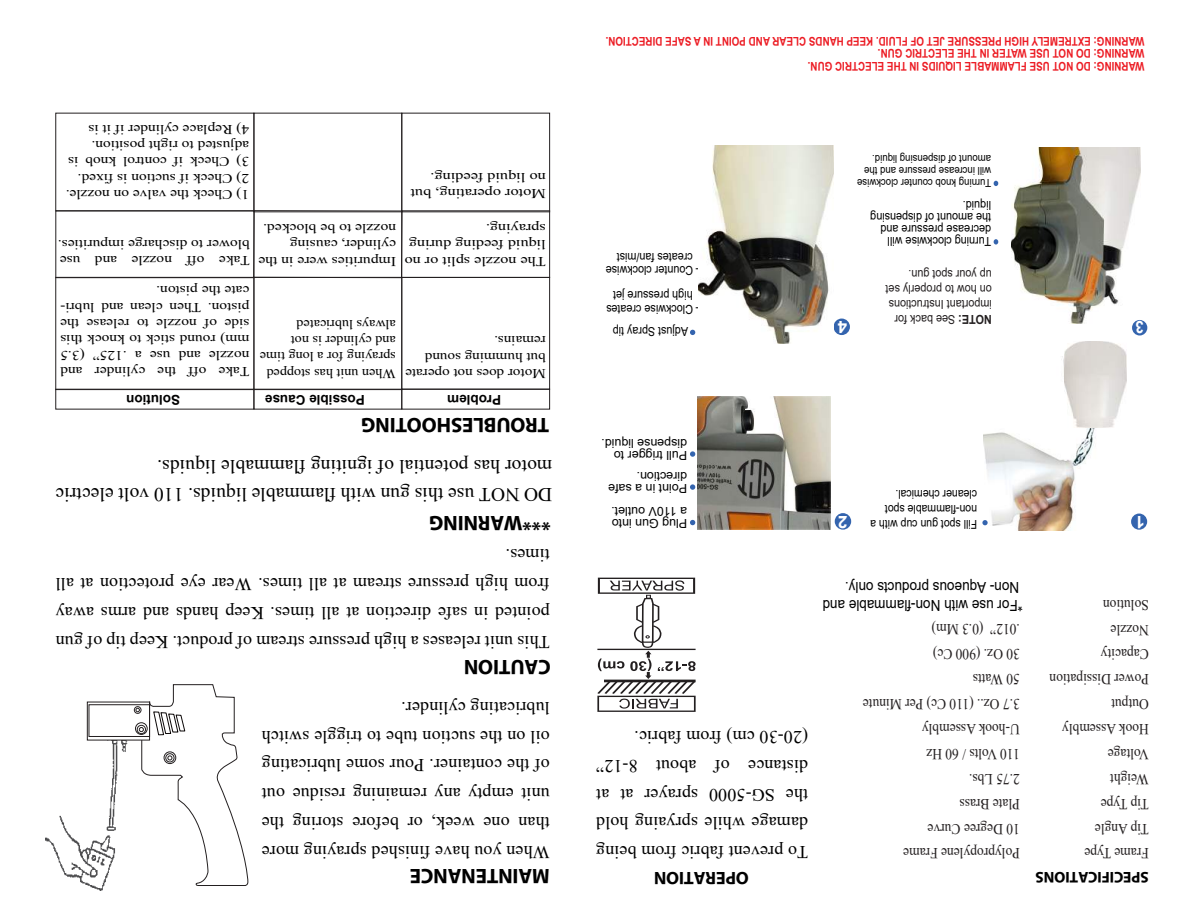
<style>
.page{position:relative;width:1188px;height:918px;background:#fff}
.page>*{position:absolute;margin:0;border:0;box-sizing:border-box;transform-origin:0 0}
.t1{font:700 21px "Myriad Pro";letter-spacing:-.005em;color:#010101}
.t2{font:19.5px/28.8px "Times New Roman";letter-spacing:.005em;color:#000}
.t3{font:18px/28.8px "Times New Roman";letter-spacing:.005em;color:#000;text-align:justify}
.t4{font:700 18px "Myriad Pro";letter-spacing:-.005em;color:#010101}
.t5{font:700 17.1px "Arial";color:#fff}
.t6{font:700 17.1px "Arial";color:#fff;scale:.87 1}
.t7{font:700 15.6px "Myriad Pro";letter-spacing:-.005em;color:#010101}
.t8{font:15.3px/24.9px "Times New Roman";color:#231f20;scale:.88 1}
.t9{font:15.3px/18.3px "Arial";color:#000;scale:.88 1}
.t10{font:13.5px/16.2px "Times New Roman";color:#000;scale:1.14 1}
.t11{font:13.5px/16.2px "Times New Roman";color:#000;scale:1.05 1}
.t12{font:13.5px/16.2px "Times New Roman";color:#000;scale:1.16 1}
.t13{font:13.5px/16.2px "Times New Roman";color:#000;scale:1.2 1}
.t14{font:13.5px/16.2px "Times New Roman";color:#000;scale:1.12 1}
.t15{font:13.5px/16.2px "Times New Roman";color:#000;scale:1.21 1}
.t16{font:700 13.5px "Arial";color:#000}
.t17{font:12.45px/12.3px "Arial";color:#010101}
.t18{font:12.45px/14.9px "Arial";color:#231f20;scale:.87 1}
.t19{font:12.45px/12.3px "Arial";color:#010101;scale:.87 1}
.t20{font:12.45px/25.7px "Arial";color:#000;scale:.86 1}
.t21{font:12.45px "Arial";color:#010101;scale:.86 1}
.t22{font:12.3px/14.7px "Arial";color:#010101;scale:.85 1}
.t23{font:700 12px/13.5px "Arial Narrow";color:#ec1c24}
.t24{font:10.95px/12.3px "Arial";color:#010101;scale:.87 1}
.t25{font:10.95px "Arial";color:#000;scale:.86 1}
.s1{font-weight:700}
</style>
<div class="page">
<div style="left:402px;top:389px;width:148px;height:20px;border:1px solid #231f20"></div>
<div style="left:402px;top:211px;width:148px;height:67px;border:1px solid #231f20"></div>
<div style="left:402px;top:113px;width:148px;height:99px;border:1px solid #231f20"></div>
<div style="left:254px;top:277px;width:148px;height:113px;border:1px solid #231f20"></div>
<div style="left:254px;top:389px;width:148px;height:20px;border:1px solid #231f20"></div>
<svg style="left:254px;top:212px;width:148px;height:66px"></svg>
<div style="left:254px;top:113px;width:148px;height:99px;border:1px solid #231f20"></div>
<div style="left:56px;top:389px;width:198px;height:20px;border:1px solid #231f20"></div>
<div style="left:56px;top:211px;width:198px;height:67px;border:1px solid #231f20"></div>
<div style="left:56px;top:113px;width:198px;height:98px;border:1px solid #231f20"></div>
<img style="left:46px;top:740px;width:81px;height:151px">
<div style="left:87px;top:818px;width:16px;height:11px;background:#fff"></div>
<svg style="left:597px;top:578px;width:99px;height:134px"></svg>
<img style="left:983px;top:356px;width:113px;height:174px">
<svg style="left:982px;top:520px;width:6px;height:5px"></svg>
<svg style="left:690px;top:520px;width:5px;height:5px"></svg>
<svg style="left:690px;top:451px;width:5px;height:6px"></svg>
<svg style="left:690px;top:484px;width:5px;height:6px"></svg>
<svg style="left:994px;top:239px;width:4px;height:6px"></svg>
<svg style="left:994px;top:181px;width:4px;height:5px"></svg>
<div style="left:835px;top:513px;width:16px;height:17px;background:#3464ae;border-radius:50%"></div>
<div style="left:1131px;top:514px;width:16px;height:16px;background:#3464ae;border-radius:50%"></div>
<div style="left:833px;top:319px;width:17px;height:16px;background:#3464ae;border-radius:50%"></div>
<div style="left:89px;top:704px;width:61px;height:33px;border:1px solid #231f20"></div>
<div style="left:134px;top:706px;width:7px;height:8px;border:1px solid #231f20;border-radius:50%"></div>
<div style="left:135px;top:722px;width:13px;height:13px;border:1px solid #231f20;border-radius:50%"></div>
<svg style="left:136px;top:684px;width:113px;height:202px"></svg>
<img style="left:1064px;top:341px;width:63px;height:87px">
<img style="left:1012px;top:148px;width:129px;height:176px">
<img style="left:699px;top:146px;width:134px;height:197px">
<img style="left:698px;top:397px;width:133px;height:133px">
<div style="left:1132px;top:320px;width:15px;height:16px;background:#3464ae;border-radius:50%"></div>
<svg style="left:690px;top:330px;width:5px;height:5px"></svg>
<p class="t10" style="left:249px;top:138px;width:142px;rotate:-180deg">4) Replace cylinder if it is</p>
<p class="t10" style="left:249px;top:170px;width:160px;rotate:-180deg">3) Check if control knob is adjusted to right position.</p>
<p class="t10" style="left:249px;top:187px;width:152px;rotate:-180deg">2) Check if suction is fixed.</p>
<p class="t10" style="left:249px;top:203px;width:162px;rotate:-180deg">1) Check the valve on nozzle.</p>
<p class="t10" style="left:250px;top:269px;width:170px;rotate:-180deg">Take off nozzle and use blower to discharge impurities.</p>
<p class="t10" style="left:249px;top:380px;width:167px;text-align:justify;rotate:-180deg">Take off the cylinder and nozzle and use a .125” (3.5 mm) round stick to knock this side of nozzle to release the piston. Then clean and lubri&shy;cate the piston.</p>
<p class="t12" style="left:396px;top:270px;width:120px;rotate:-180deg">Impurities were in the cylinder, causing nozzle to be blocked.</p>
<p class="t11" style="left:396px;top:382px;width:131px;rotate:-180deg">When unit has stopped spraying for a long time and cylinder is not always lubricated</p>
<p class="t15" style="left:546px;top:202px;width:113px;rotate:-180deg">Motor operating, but no liquid feeding.</p>
<p class="t13" style="left:546px;top:270px;width:119px;rotate:-180deg">The nozzle split or no liquid feeding during spraying.</p>
<p class="t14" style="left:546px;top:382px;width:127px;rotate:-180deg">Motor does not operate but humming sound remains.</p>
<p class="t16" style="left:180px;top:409px;width:55px;rotate:-180deg">Solution</p>
<p class="t16" style="left:365px;top:409px;width:101px;rotate:-180deg">Possible Cause</p>
<p class="t16" style="left:501px;top:409px;width:56px;rotate:-180deg">Problem</p>
<p class="t1" style="left:549px;top:438px;width:190px;rotate:-180deg">TROUBLESHOOTING</p>
<p class="t2" style="left:552px;top:510px;width:498px;rotate:-180deg">DO NOT use this gun with flammable liquids. 110 volt electric motor has potential of igniting flammable liquids.</p>
<p class="t1" style="left:551px;top:536px;width:123px;rotate:-180deg">***WARNING</p>
<p class="t3" style="left:550px;top:657px;width:496px;rotate:-180deg">This unit releases a high pressure stream of product. Keep tip of gun pointed in safe direction at all times. Keep hands and arms away from high pressure stream at all times. Wear eye protection at all times.</p>
<p class="t1" style="left:551px;top:681px;width:88px;rotate:-180deg">CAUTION</p>
<p class="t3" style="left:550px;top:867px;width:290px;rotate:-180deg">When you have finished spraying more than one week, or before storing the unit empty any remaining residue out of the container. Pour some lubricating oil on the suction tube to triggle switch lubricating cylinder.</p>
<p class="t1" style="left:550px;top:890px;width:141px;rotate:-180deg">MAINTENANCE</p>
<p class="t23" style="left:1144px;top:48px;width:540px;rotate:-180deg">WARNING: EXTREMELY HIGH PRESSURE JET OF FLUID. KEEP HANDS CLEAR AND POINT IN A SAFE DIRECTION.</p>
<p class="t23" style="left:1144px;top:74px;width:338px;rotate:-180deg">WARNING: DO NOT USE FLAMMABLE LIQUIDS IN THE ELECTRIC GUN.<br>WARNING: DO NOT USE WATER IN THE ELECTRIC GUN.</p>
<p class="t24" style="left:991px;top:189px;width:155px;rotate:-180deg">Turning knob counter clockwise will increase pressure and the amount of dispensing liquid.</p>
<p class="t20" style="left:693px;top:270px;width:90px;rotate:-180deg">creates fan/mist</p>
<p class="t20" style="left:693px;top:309px;width:103px;rotate:-180deg">high pressure jet<br>Counter clockwise</p>
<p class="t25" style="left:699px;top:277px;width:5px;rotate:-180deg">-</p>
<p class="t20" style="left:693px;top:322px;width:102px;rotate:-180deg">Clockwise creates</p>
<p class="t25" style="left:699px;top:316px;width:5px;rotate:-180deg">-</p>
<p class="t21" style="left:688px;top:340px;width:89px;rotate:-180deg">Adjust Spray tip</p>
<p class="t5" style="left:847px;top:339px;width:11px;rotate:-180deg">4</p>
<p class="t19" style="left:991px;top:248px;width:140px;rotate:-180deg">Turning clockwise will decrease pressure and the amount of dispensing liquid.</p>
<p class="t18" style="left:992px;top:327px;width:124px;rotate:-180deg"><span class="s1">NOTE:</span> See back for important Instructions on how to properly set up your spot gun.</p>
<p class="t6" style="left:1144px;top:340px;width:11px;rotate:-180deg">3</p>
<p class="t17" style="left:687px;top:462px;width:87px;rotate:-180deg">Pull trigger to dispense liquid.</p>
<p class="t17" style="left:687px;top:495px;width:80px;rotate:-180deg">Point in a safe direction.</p>
<p class="t17" style="left:687px;top:530px;width:77px;rotate:-180deg">Plug Gun into a 110V outlet.</p>
<p class="t22" style="left:977px;top:532px;width:127px;rotate:-180deg">Fill spot gun cup with a non-flammable spot cleaner chemical.</p>
<p class="t5" style="left:847px;top:534px;width:11px;rotate:-180deg">2</p>
<p class="t5" style="left:1145px;top:534px;width:11px;rotate:-180deg">1</p>
<p class="t3" style="left:808px;top:867px;width:213px;rotate:-180deg">To prevent fabric from being damage while spryaing hold the SG-5000 sprayer at at distance of about 8-12” (20-30 cm) from fabric.</p>
<p class="t9" style="left:1023px;top:615px;width:229px;rotate:-180deg">*For use with Non-flammable and<br>Non- Aqueous products only.</p>
<p class="t8" style="left:1020px;top:867px;width:180px;rotate:-180deg">Polypropylene Frame<br>10 Degree Curve<br>Plate Brass<br>2.75 Lbs.<br>110 Volts / 60 Hz<br>U-hook Assembly<br>3.7 Oz.. (110 Cc) Per Minute<br>50 Watts<br>30 Oz. (900 Cc)<br>.012” (0.3 Mm)</p>
<p class="t8" style="left:1149px;top:867px;width:114px;rotate:-180deg">Frame Type<br>Tip Angle<br>Tip Type<br>Weight<br>Voltage<br>Hook Assembly<br>Output<br>Power Dissipation<br>Capacity<br>Nozzle<br>Solution</p>
<p class="t4" style="left:749px;top:890px;width:96px;rotate:-180deg">OPERATION</p>
<p class="t7" style="left:1149px;top:888px;width:115px;rotate:-180deg">SPECIFICATIONS</p>
</div>
